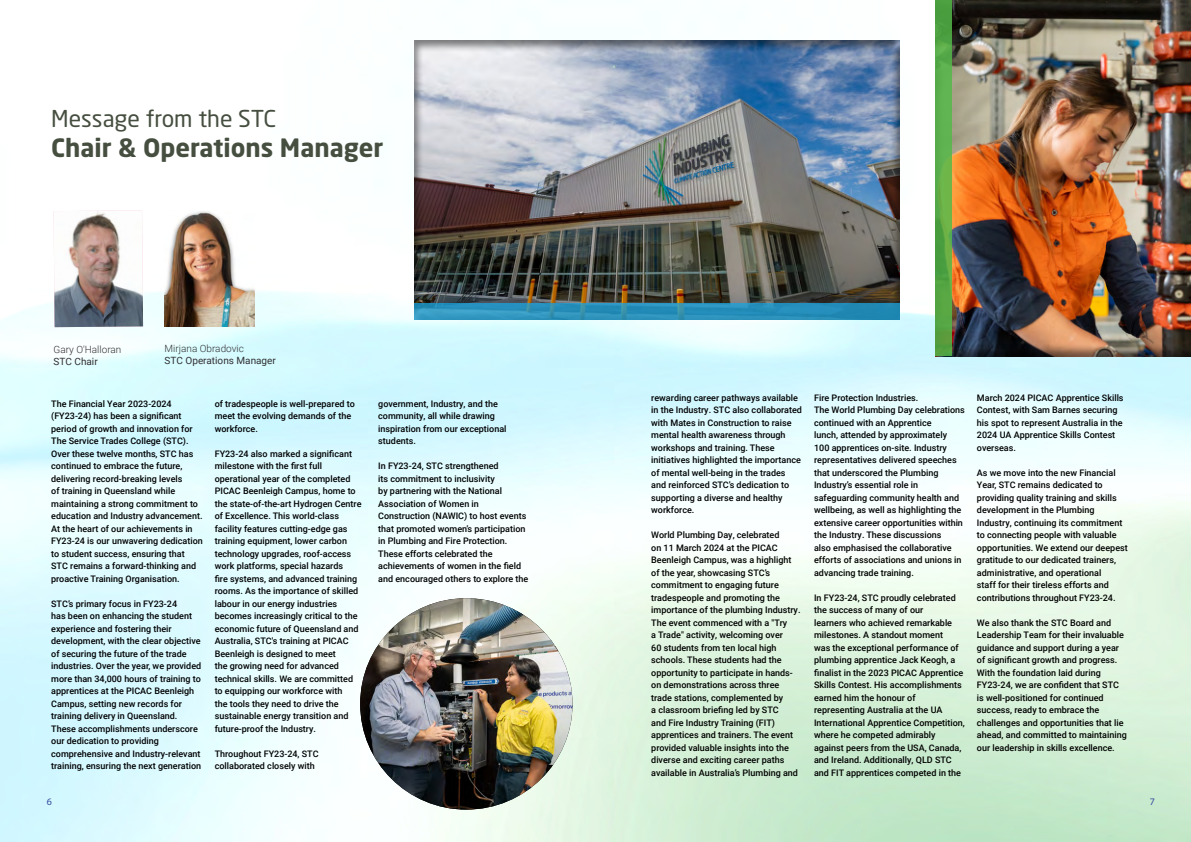
<style>
.page{position:relative;width:1191px;height:842px;background:#fff}
.page>*{position:absolute;margin:0;border:0;box-sizing:border-box;transform-origin:0 0}
.t1{font:700 25px "Neo Sans Std";color:#454e3f}
.t2{font:23px "Neo Sans Std";color:#454e3f}
.t3{font:300 10px "Roboto";color:#312f32}
.t4{font:10px "Roboto";color:#312f32}
.t5{font:10px "Myriad Pro";color:#364b9e}
.t6{font:500 9px/12.5px "Roboto";color:#000}
</style>
<div class="page">
<img style="left:0;top:211px;width:1191px;height:631px">
<img style="left:54px;top:210px;width:89px;height:117px">
<img style="left:165px;top:211px;width:89px;height:115px">
<div style="left:405px;top:31px;width:503px;height:289px;background:#000;opacity:.5"></div>
<div style="left:926px;top:0;width:265px;height:357px;background:#000;opacity:.5"></div>
<svg style="left:414px;top:303px;width:486px;height:16px;background:#2990ba"></svg>
<svg style="left:935px;top:0;width:17px;height:356px;background:#59a946"></svg>
<img style="left:360px;top:598px;width:212px;height:212px">
<h2 class="t2" style="left:51px;top:104px;width:226px">Message from the STC</h2>
<h1 class="t1" style="left:51px;top:132px;width:334px">Chair &amp; Operations Manager</h1>
<p class="t3" style="left:54px;top:343px;width:69px">Gary O'Halloran</p>
<p class="t4" style="left:54px;top:355px;width:46px">STC Chair</p>
<p class="t3" style="left:165px;top:341px;width:81px">Mirjana Obradovic</p>
<p class="t4" style="left:165px;top:353px;width:113px">STC Operations Manager</p>
<p class="t6" style="left:51px;top:397px;width:153px">The Financial Year 2023-2024 (FY23-24) has been a significant period of growth and innovation for The Service Trades College (STC).<br>Over these twelve months, STC has continued to embrace the future, delivering record-breaking levels<br>of training in Queensland while maintaining a strong commitment to education and Industry advancement.<br>At the heart of our achievements in FY23-24 is our unwavering dedication to student success, ensuring that STC remains a forward-thinking and proactive Training Organisation.</p>
<p class="t6" style="left:51px;top:597px;width:152px">STC’s primary focus in FY23-24<br>has been on enhancing the student experience and fostering their development, with the clear objective of securing the future of the trade industries. Over the year, we provided more than 34,000 hours of training to apprentices at the PICAC Beenleigh Campus, setting new records for training delivery in Queensland.<br>These accomplishments underscore our dedication to providing comprehensive and Industry-relevant training, ensuring the next generation</p>
<p class="t6" style="left:215px;top:397px;width:142px">of tradespeople is well-prepared to meet the evolving demands of the workforce.</p>
<p class="t6" style="left:215px;top:447px;width:148px">FY23-24 also marked a significant milestone with the first full operational year of the completed PICAC Beenleigh Campus, home to the state-of-the-art Hydrogen Centre of Excellence. This world-class facility features cutting-edge gas training equipment, lower carbon technology upgrades, roof-access work platforms, special hazards<br>fire systems, and advanced training rooms. As the importance of skilled labour in our energy industries becomes increasingly critical to the economic future of Queensland and Australia, STC's training at PICAC Beenleigh is designed to meet<br>the growing need for advanced technical skills. We are committed to equipping our workforce with<br>the tools they need to drive the sustainable energy transition and future-proof the Industry.</p>
<p class="t6" style="left:215px;top:747px;width:105px">Throughout FY23-24, STC collaborated closely with</p>
<p class="t6" style="left:378px;top:397px;width:130px">government, Industry, and the community, all while drawing inspiration from our exceptional students.</p>
<p class="t6" style="left:378px;top:459px;width:152px">In FY23-24, STC strengthened<br>its commitment to inclusivity<br>by partnering with the National<br>Association of Women in<br>Construction (NAWIC) to host events that promoted women’s participation in Plumbing and Fire Protection.<br>These efforts celebrated the achievements of women in the field and encouraged others to explore the</p>
<p class="t6" style="left:651px;top:391px;width:152px">rewarding career pathways available in the Industry. STC also collaborated with Mates in Construction to raise mental health awareness through workshops and training. These initiatives highlighted the importance of mental well-being in the trades and reinforced STC’s dedication to supporting a diverse and healthy workforce.</p>
<p class="t6" style="left:651px;top:528px;width:151px">World Plumbing Day, celebrated<br>on 11 March 2024 at the PICAC Beenleigh Campus, was a highlight of the year, showcasing STC’s commitment to engaging future tradespeople and promoting the importance of the plumbing Industry.<br>The event commenced with a "Try<br>a Trade" activity, welcoming over<br>60 students from ten local high schools. These students had the opportunity to participate in hands&shy;on demonstrations across three trade stations, complemented by<br>a classroom briefing led by STC<br>and Fire Industry Training (FIT) apprentices and trainers. The event provided valuable insights into the diverse and exciting career paths available in Australia’s Plumbing and</p>
<p class="t6" style="left:814px;top:391px;width:152px">Fire Protection Industries.<br>The World Plumbing Day celebrations continued with an Apprentice<br>lunch, attended by approximately<br>100 apprentices on-site. Industry representatives delivered speeches that underscored the Plumbing Industry’s essential role in safeguarding community health and wellbeing, as well as highlighting the extensive career opportunities within the Industry. These discussions<br>also emphasised the collaborative efforts of associations and unions in advancing trade training.</p>
<p class="t6" style="left:814px;top:591px;width:152px">In FY23-24, STC proudly celebrated the success of many of our<br>learners who achieved remarkable milestones. A standout moment<br>was the exceptional performance of plumbing apprentice Jack Keogh, a finalist in the 2023 PICAC Apprentice Skills Contest. His accomplishments earned him the honour of representing Australia at the UA International Apprentice Competition, where he competed admirably against peers from the USA, Canada, and Ireland. Additionally, QLD STC and FIT apprentices competed in the</p>
<p class="t6" style="left:977px;top:391px;width:148px">March 2024 PICAC Apprentice Skills<br>Contest, with Sam Barnes securing his spot to represent Australia in the<br>2024 UA Apprentice Skills Contest overseas.</p>
<p class="t6" style="left:977px;top:466px;width:152px">As we move into the new Financial Year, STC remains dedicated to providing quality training and skills development in the Plumbing Industry, continuing its commitment to connecting people with valuable opportunities. We extend our deepest gratitude to our dedicated trainers, administrative, and operational<br>staff for their tireless efforts and contributions throughout FY23-24.</p>
<p class="t6" style="left:977px;top:616px;width:151px">We also thank the STC Board and Leadership Team for their invaluable guidance and support during a year of significant growth and progress.<br>With the foundation laid during FY23-24, we are confident that STC is well-positioned for continued success, ready to embrace the challenges and opportunities that lie ahead, and committed to maintaining our leadership in skills excellence.</p>
<p class="t5" style="left:47px;top:796px;width:7px">6</p>
<p class="t5" style="left:1149px;top:796px;width:7px">7</p>
<p class="t5" style="left:1149px;top:796px;width:7px">5</p>
</div>
